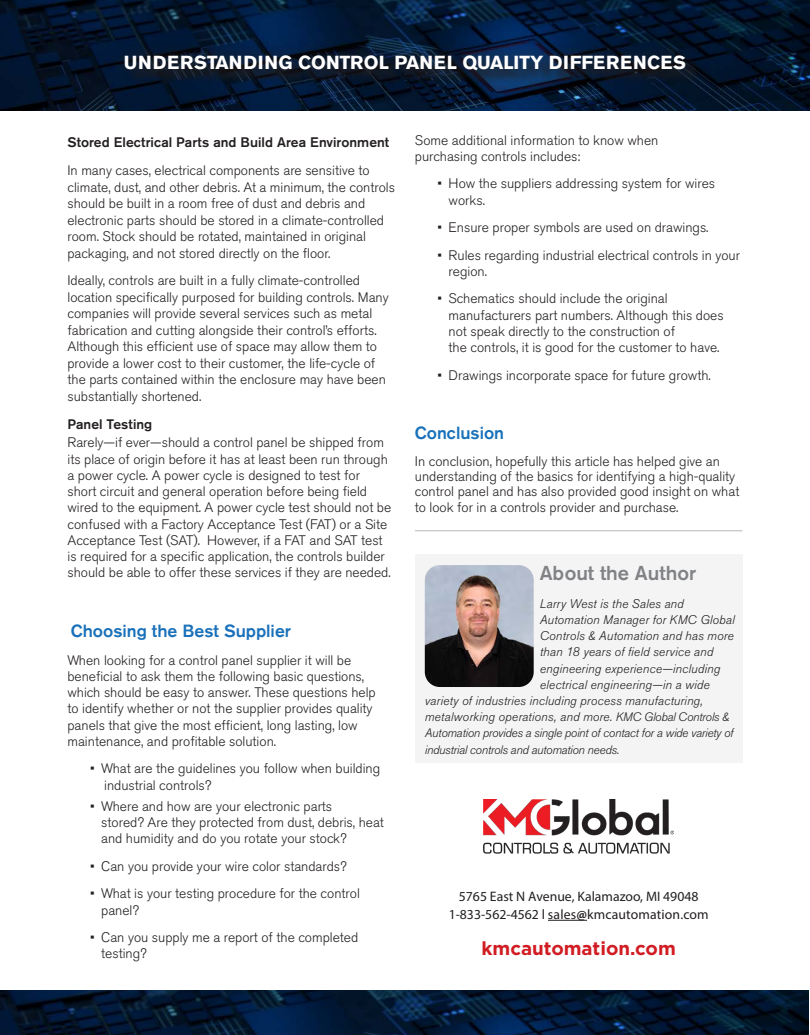
<style>
.page{position:relative;width:810px;height:1035px;background:#fff}
.page>*{position:absolute;margin:0;border:0;box-sizing:border-box;transform-origin:0 0}
.Paragraph_Heading{font:500 20px "Akzidenz Grotesk BE";color:#808285}
.Main_Title{font:700 18.75px "Akzidenz Grotesk BE";letter-spacing:.01em;color:#fff}
.t1{font:700 18.75px "Gotham";color:#d11c23}
.Body_Copy{font:500 17.5px "Akzidenz Grotesk BE";color:#1971ba}
.Body_Copy-2{font:300 13.75px/16.2px "Akzidenz Grotesk BE";color:#231f20}
.t2{font:13.75px "Myriad Pro";color:#231f20}
.Body_Copy-3{font:500 13.75px "Akzidenz Grotesk BE";letter-spacing:.005em;color:#231f20}
.About_the_Author{font:italic 300 12.5px/16.2px "Akzidenz Grotesk BE";letter-spacing:.015em;color:#231f20}
.About_the_Author-2{font:italic 300 12.25px/16.2px "Akzidenz Grotesk BE";letter-spacing:-.02em;color:#231f20}
.s1{font-size:12.25px}
.s2{font-weight:700}
</style>
<div class="page">
<img style="left:0;top:0;width:810px;height:111px">
<div style="left:127px;top:58px;width:574px;height:28px;background:#231f20;opacity:.75"></div>
<svg style="left:110px;top:41px;width:590px;height:44px;background:#0a1b32"></svg>
<img style="left:0;top:991px;width:808px;height:43px">
<div style="left:415px;top:554px;width:327px;height:209px;background:#f4f4f4"></div>
<img style="left:425px;top:565px;width:109px;height:122px">
<hr style="left:415px;top:530px;width:327px;height:1px;background:#231f20">
<hr style="left:548px;top:920px;width:39px;height:1px;background:#231f20">
<img style="left:484px;top:800px;width:190px;height:54px">
<p class="Main_Title" style="left:124px;top:52px;width:564px">UNDERSTANDING CONTROL PANEL QUALITY DIFFERENCES</p>
<p class="Body_Copy-3" style="left:68px;top:134px;width:323px">Stored Electrical Parts and Build Area Environment</p>
<p class="Body_Copy-2" style="left:68px;top:162px;width:329px">In many cases, electrical components are sensitive to climate, dust, and other debris. At a minimum, the controls should be built in a room free of dust and debris and electronic parts should be stored in a climate-controlled room. Stock should be rotated, maintained in original packaging, and not stored directly on the floor.</p>
<p class="Body_Copy-2" style="left:68px;top:273px;width:323px">Ideally, controls are built in a fully climate-controlled location specifically purposed for building controls. Many companies will provide several services such as metal fabrication and cutting alongside their control’s efforts.<br>Although this efficient use of space may allow them to provide a lower cost to their customer, the life-cycle of the parts contained within the enclosure may have been substantially shortened.</p>
<p class="Body_Copy-3" style="left:68px;top:415px;width:86px">Panel Testing</p>
<p class="Body_Copy-2" style="left:68px;top:435px;width:325px">Rarely—if ever—should a control panel be shipped from its place of origin before it has at least been run through a power cycle. A power cycle is designed to test for short circuit and general operation before being field wired to the equipment. A power cycle test should not be confused with a Factory Acceptance Test (FAT) or a Site Acceptance Test (SAT). However, if a FAT and SAT test is required for a specific application, the controls builder should be able to offer these services if they are needed.</p>
<p class="Body_Copy" style="left:71px;top:620px;width:222px">Choosing the Best Supplier</p>
<p class="Body_Copy-2" style="left:68px;top:652px;width:310px">When looking for a control panel supplier it will be beneficial to ask them the following basic questions, which should be easy to answer. These questions help to identify whether or not the supplier provides quality panels that give the most efficient, long lasting, low maintenance, and profitable solution.</p>
<p class="Body_Copy-2" style="left:104px;top:761px;width:278px;text-indent:-14px">• What are the guidelines you follow when building industrial controls?</p>
<p class="Body_Copy-2" style="left:101px;top:798px;width:284px;text-indent:-11px">• Where and how are your electronic parts<br>stored? Are they protected from dust, debris, heat and humidity and do you rotate your stock?</p>
<p class="Body_Copy-2" style="left:90px;top:858px;width:258px">• Can you provide your wire color standards?</p>
<p class="Body_Copy-2" style="left:101px;top:886px;width:260px;text-indent:-11px">• What is your testing procedure for the control panel?</p>
<p class="Body_Copy-2" style="left:101px;top:930px;width:259px;text-indent:-11px">• Can you supply me a report of the completed testing?</p>
<p class="Body_Copy-2" style="left:415px;top:132px;width:245px">Some additional information to know when purchasing controls includes:</p>
<p class="Body_Copy-2" style="left:449px;top:176px;width:268px;text-indent:-11px">• How the suppliers addressing system for wires works.</p>
<p class="Body_Copy-2" style="left:437px;top:219px;width:273px">• Ensure proper symbols are used on drawings.</p>
<p class="Body_Copy-2" style="left:449px;top:247px;width:293px;text-indent:-11px">• Rules regarding industrial electrical controls in your region.</p>
<p class="Body_Copy-2" style="left:449px;top:291px;width:277px;text-indent:-11px">• Schematics should include the original manufacturers part numbers. Although this does not speak directly to the construction of<br>the controls, it is good for the customer to have.</p>
<p class="Body_Copy-2" style="left:437px;top:367px;width:275px">• Drawings incorporate space for future growth.</p>
<p class="Body_Copy" style="left:415px;top:422px;width:91px">Conclusion</p>
<p class="Body_Copy-2" style="left:415px;top:454px;width:326px;line-height:15px">In conclusion, hopefully this article has helped give an understanding of the basics for identifying a high-quality control panel and has also provided good insight on what</p>
<p class="Body_Copy-2" style="left:415px;top:499px;width:265px">to look for in a controls provider and purchase.</p>
<p class="Paragraph_Heading" style="left:540px;top:561px;width:158px">About the Author</p>
<p class="About_the_Author" style="left:540px;top:595px;width:197px">Larry West is the Sales and Automation Manager for KMC Global Controls &amp; Automation and has more than 18 years of field service and engineering experience—including electrical engineering—in a wide</p>
<p class="About_the_Author" style="left:425px;top:693px;width:306px">variety of industries including process manufacturing, metalworking operations, and more. <span class="s1">KMC Global Controls &amp;</span></p>
<p class="About_the_Author-2" style="left:425px;top:725px;width:310px">Automation provides a single point of contact for a wide variety of industrial controls and automation needs.</p>
<p class="t2" style="left:459px;top:888px;width:241px">5765 East N Avenue, Kalamazoo, MI 49048</p>
<p class="t2" style="left:449px;top:906px;width:262px">1-833-562-4562 l sales<span class="s2">@</span>kmcautomation.com</p>
<p class="t1" style="left:481px;top:936px;width:196px">kmcautomation.com</p>
</div>
